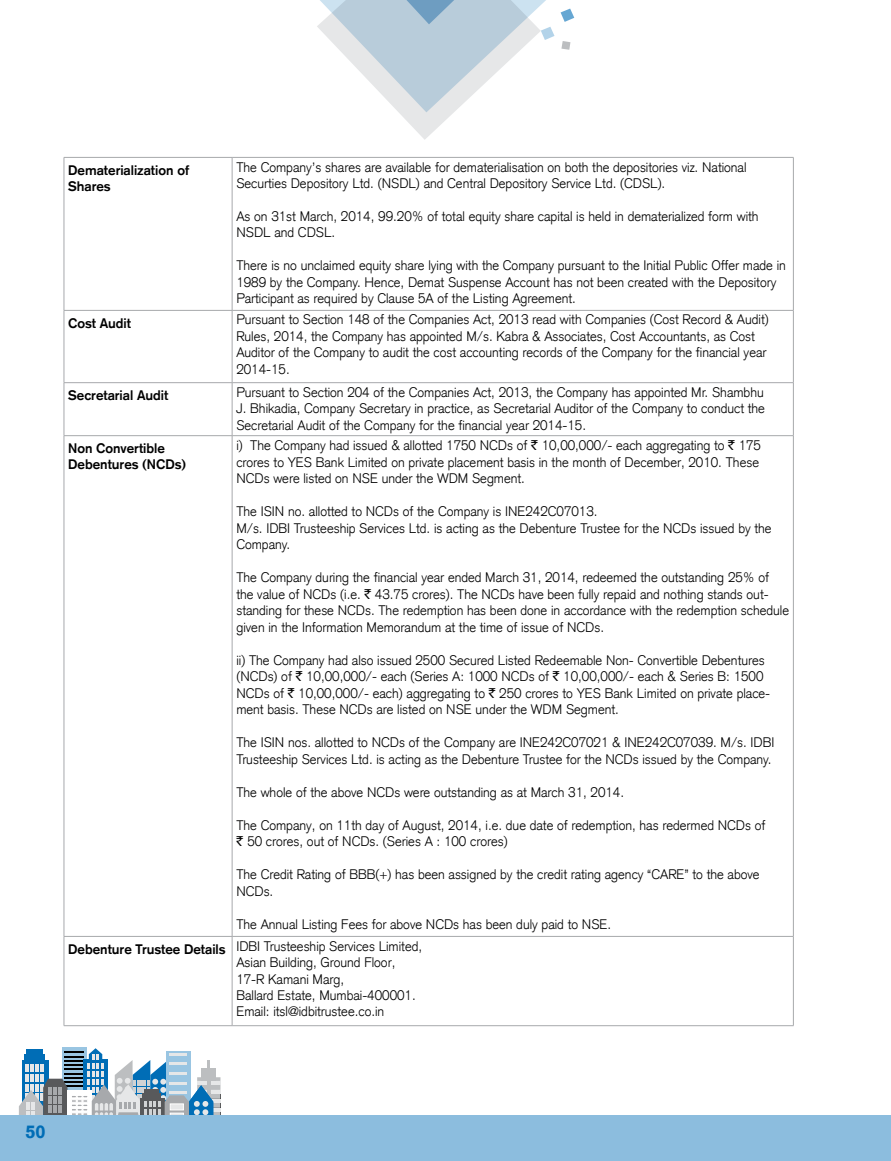
<style>
.page{position:relative;width:891px;height:1161px;background:#fff}
.page>*{position:absolute;margin:0;border:0;box-sizing:border-box;transform-origin:0 0}
.t1{font:900 18px "Akzidenz Grotesk CE";color:#006db6}
.t2{font:300 13.5px/16.5px "Akzidenz Grotesk CE";color:#000}
.t3{font:700 13.5px/16.5px "Akzidenz Grotesk CE";color:#000}
.s1{font-family:"Rupee Foradian";font-weight:400}
.s2{font-weight:700}
</style>
<div class="page">
<svg style="left:19px;top:1048px;width:201px;height:68px"></svg>
<div style="left:0;top:1116px;width:891px;height:45px;background:#8cbdde"></div>
<svg style="left:317px;top:0;width:258px;height:140px"></svg>
<hr style="left:64px;top:157px;width:168px;height:1px;background:#a7a9ac">
<hr style="left:64px;top:158px;width:1px;height:152px;background:#a7a9ac">
<hr style="left:232px;top:157px;width:562px;height:1px;background:#a7a9ac">
<hr style="left:232px;top:158px;width:1px;height:152px;background:#a7a9ac">
<hr style="left:793px;top:158px;width:1px;height:152px;background:#a7a9ac">
<hr style="left:64px;top:310px;width:168px;height:1px;background:#a7a9ac">
<hr style="left:64px;top:311px;width:1px;height:71px;background:#a7a9ac">
<hr style="left:232px;top:310px;width:562px;height:1px;background:#a7a9ac">
<hr style="left:232px;top:311px;width:1px;height:71px;background:#a7a9ac">
<hr style="left:793px;top:311px;width:1px;height:71px;background:#a7a9ac">
<hr style="left:64px;top:382px;width:168px;height:1px;background:#a7a9ac">
<hr style="left:64px;top:383px;width:1px;height:52px;background:#a7a9ac">
<hr style="left:232px;top:382px;width:562px;height:1px;background:#a7a9ac">
<hr style="left:232px;top:383px;width:1px;height:52px;background:#a7a9ac">
<hr style="left:793px;top:383px;width:1px;height:52px;background:#a7a9ac">
<hr style="left:64px;top:435px;width:168px;height:1px;background:#a7a9ac">
<hr style="left:64px;top:436px;width:1px;height:500px;background:#a7a9ac">
<hr style="left:232px;top:435px;width:562px;height:1px;background:#a7a9ac">
<hr style="left:232px;top:436px;width:1px;height:500px;background:#a7a9ac">
<hr style="left:793px;top:436px;width:1px;height:500px;background:#a7a9ac">
<hr style="left:64px;top:936px;width:168px;height:1px;background:#a7a9ac">
<hr style="left:64px;top:937px;width:1px;height:89px;background:#a7a9ac">
<hr style="left:232px;top:936px;width:562px;height:1px;background:#a7a9ac">
<hr style="left:232px;top:937px;width:1px;height:89px;background:#a7a9ac">
<hr style="left:793px;top:937px;width:1px;height:89px;background:#a7a9ac">
<hr style="left:64px;top:1025px;width:168px;height:1px;background:#a7a9ac">
<hr style="left:232px;top:1025px;width:562px;height:1px;background:#a7a9ac">
<p class="t3" style="left:68px;top:162px;width:123px">Dematerialization of<br>Shares</p>
<p class="t2" style="left:236px;top:158px;width:512px">The Company’s shares are available for dematerialisation on both the depositories viz. National<br>Securties Depository Ltd. (NSDL) and Central Depository Service Ltd. (CDSL).</p>
<p class="t2" style="left:236px;top:208px;width:524px">As on 31st March, 2014, 99.20% of total equity share capital is held in dematerialized form with<br>NSDL and CDSL.</p>
<p class="t2" style="left:236px;top:257px;width:551px">There is no unclaimed equity share lying with the Company pursuant to the Initial Public Offer made in<br>1989 by the Company. Hence, Demat Suspense Account has not been created with the Depository<br>Participant as required by Clause 5A of the Listing Agreement.</p>
<p class="t3" style="left:68px;top:315px;width:64px">Cost Audit</p>
<p class="t2" style="left:236px;top:311px;width:534px">Pursuant to Section 148 of the Companies Act, 2013 read with Companies (Cost Record &amp; Audit)<br>Rules, 2014, the Company has appointed M/s. Kabra &amp; Associates, Cost Accountants, as Cost Auditor of the Company to audit the cost accounting records of the Company for the financial year 2014-15.</p>
<p class="t3" style="left:68px;top:387px;width:102px">Secretarial Audit</p>
<p class="t2" style="left:236px;top:384px;width:530px;text-align:justify">Pursuant to Section 204 of the Companies Act, 2013, the Company has appointed Mr. Shambhu J. Bhikadia, Company Secretary in practice, as Secretarial Auditor of the Company to conduct the Secretarial Audit of the Company for the financial year 2014-15.</p>
<p class="t3" style="left:68px;top:440px;width:120px">Non Convertible<br>Debentures (NCDs)</p>
<p class="t2" style="left:236px;top:437px;width:526px">i) The Company had issued &amp; allotted 1750 NCDs of <span class="s1">`</span> 10,00,000/- each aggregating to <span class="s1">`</span> 175 crores to YES Bank Limited on private placement basis in the month of December, 2010. These<br>NCDs were listed on NSE under the WDM Segment.</p>
<p class="t2" style="left:236px;top:503px;width:537px">The ISIN no. allotted to NCDs of the Company is INE242C07013.<br>M/s. IDBI Trusteeship Services Ltd. is acting as the Debenture Trustee for the NCDs issued by the<br>Company.</p>
<p class="t2" style="left:236px;top:569px;width:554px">The Company during the financial year ended March 31, 2014, redeemed the outstanding 25% of the value of NCDs (i.e. <span class="s1">`</span> 43.75 crores). The NCDs have been fully repaid and nothing stands out&shy;standing for these NCDs. The redemption has been done in accordance with the redemption schedule given in the Information Memorandum at the time of issue of NCDs.</p>
<p class="t2" style="left:236px;top:652px;width:535px">ii) The Company had also issued 2500 Secured Listed Redeemable Non- Convertible Debentures (NCDs) of <span class="s1">`</span> 10,00,000/- each (Series A: 1000 NCDs of <span class="s1">`</span> 10,00,000/- each &amp; Series B: 1500<br>NCDs of <span class="s1">`</span> 10,00,000/- each) aggregating to <span class="s1">`</span> 250 crores to YES Bank Limited on private place&shy;ment basis. These NCDs are listed on NSE under the WDM Segment.</p>
<p class="t2" style="left:236px;top:734px;width:540px">The ISIN nos. allotted to NCDs of the Company are INE242C07021 &amp; INE242C07039. M/s. IDBI<br>Trusteeship Services Ltd. is acting as the Debenture Trustee for the NCDs issued by the Company.</p>
<p class="t2" style="left:236px;top:784px;width:389px">The whole of the above NCDs were outstanding as at March 31, 2014.</p>
<p class="t2" style="left:236px;top:817px;width:531px">The Company, on 11th day of August, 2014, i.e. due date of redemption, has redermed NCDs of <span class="s1">`</span> 50 crores, out of NCDs. (Series A : 100 crores)</p>
<p class="t2" style="left:236px;top:866px;width:525px">The Credit Rating of BBB(+) has been assigned by the credit rating agency “CARE” to the above<br>NCDs.</p>
<p class="t2" style="left:68px;top:913px;width:545px;line-height:21.9px;text-indent:168px">The Annual Listing Fees for above NCDs has been duly paid to NSE.<br><span class="s2">Debenture Trustee Details</span> IDBI Trusteeship Services Limited,</p>
<p class="t2" style="left:236px;top:954px;width:181px">Asian Building, Ground Floor,<br>17-R Kamani Marg,<br>Ballard Estate, Mumbai-400001.<br>Email: itsl@idbitrustee.co.in</p>
<h1 class="t1" style="left:26px;top:1120px;width:22px">50</h1>
</div>
